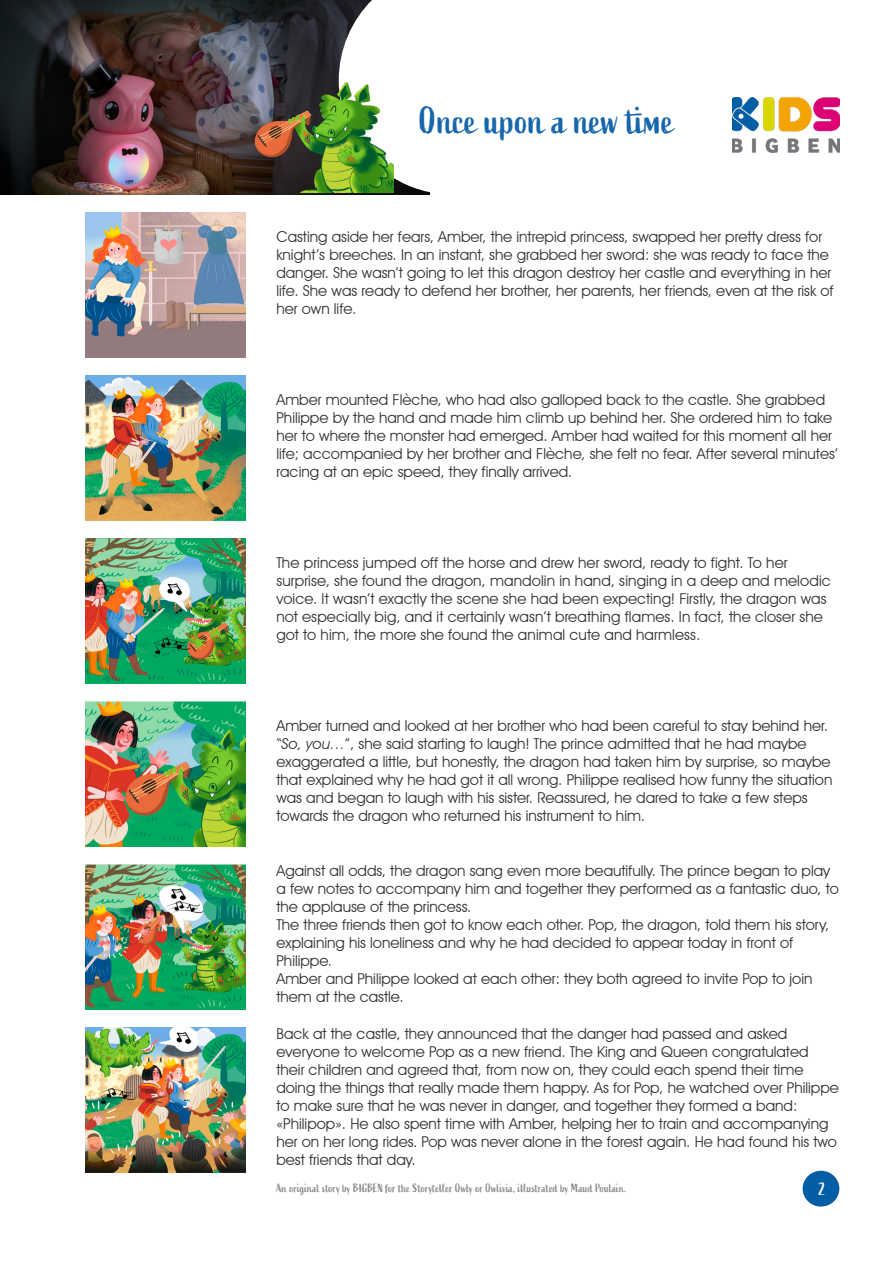
<style>
.page{position:relative;width:893px;height:1263px;background:#fff}
.page>*{position:absolute;margin:0;border:0;box-sizing:border-box;transform-origin:0 0}
.t1{font:37.5px "Active";color:#1666ab}
.t2{font:18px "Active";color:#fff}
.t3{font:15px/18px "Avant Garde IT Cby BT";color:#323232}
.t4{font:12px "Active";color:#8c8c8c}
.s1{font-style:italic}
</style>
<div class="page">
<img style="left:85px;top:213px;width:160px;height:145px">
<img style="left:85px;top:376px;width:160px;height:145px">
<img style="left:85px;top:539px;width:160px;height:145px">
<img style="left:85px;top:702px;width:160px;height:145px">
<img style="left:85px;top:865px;width:160px;height:145px">
<img style="left:85px;top:1028px;width:160px;height:145px">
<img style="left:0;top:0;width:339px;height:195px">
<svg style="left:339px;top:0;width:91px;height:195px"></svg>
<img style="left:732px;top:97px;width:107px;height:56px">
<img style="left:247px;top:70px;width:146px;height:122px">
<div style="left:803px;top:1171px;width:36px;height:35px;background:#035ea5;border-radius:50%"></div>
<p class="t1" style="left:420px;top:99px;width:256px">Once upon a new time</p>
<p class="t3" style="left:276px;top:228px;width:559px">Casting aside her fears, Amber, the intrepid princess, swapped her pretty dress for knight’s breeches. In an instant, she grabbed her sword: she was ready to face the danger. She wasn’t going to let this dragon destroy her castle and everything in her life. She was ready to defend her brother, her parents, her friends, even at the risk of her own life.</p>
<p class="t3" style="left:276px;top:391px;width:563px">Amber mounted Flèche, who had also galloped back to the castle. She grabbed Philippe by the hand and made him climb up behind her. She ordered him to take her to where the monster had emerged. Amber had waited for this moment all her life; accompanied by her brother and Flèche, she felt no fear. After several minutes’ racing at an epic speed, they finally arrived.</p>
<p class="t3" style="left:276px;top:554px;width:556px">The princess jumped off the horse and drew her sword, ready to fight. To her surprise, she found the dragon, mandolin in hand, singing in a deep and melodic voice. It wasn’t exactly the scene she had been expecting! Firstly, the dragon was not especially big, and it certainly wasn’t breathing flames. In fact, the closer she got to him, the more she found the animal cute and harmless.</p>
<p class="t3" style="left:276px;top:717px;width:557px">Amber turned and looked at her brother who had been careful to stay behind her. “<span class="s1">So, you…</span>”, she said starting to laugh! The prince admitted that he had maybe exaggerated a little, but honestly, the dragon had taken him by surprise, so maybe that explained why he had got it all wrong. Philippe realised how funny the situation was and began to laugh with his sister. Reassured, he dared to take a few steps towards the dragon who returned his instrument to him.</p>
<p class="t3" style="left:276px;top:862px;width:564px">Against all odds, the dragon sang even more beautifully. The prince began to play a few notes to accompany him and together they performed as a fantastic duo, to the applause of the princess.</p>
<p class="t3" style="left:276px;top:916px;width:554px">The three friends then got to know each other. Pop, the dragon, told them his story, explaining his loneliness and why he had decided to appear today in front of<br>Philippe.</p>
<p class="t3" style="left:276px;top:970px;width:537px">Amber and Philippe looked at each other: they both agreed to invite Pop to join them at the castle.</p>
<p class="t3" style="left:276px;top:1025px;width:564px">Back at the castle, they announced that the danger had passed and asked everyone to welcome Pop as a new friend. The King and Queen congratulated their children and agreed that, from now on, they could each spend their time doing the things that really made them happy. As for Pop, he watched over Philippe to make sure that he was never in danger, and together they formed a band: «Philipop». He also spent time with Amber, helping her to train and accompanying her on her long rides. Pop was never alone in the forest again. He had found his two best friends that day.</p>
<p class="t4" style="left:276px;top:1182px;width:352px">An original story by BIGBEN for the Storyteller Owly or Owlivia, illustrated by Maud Poulain.</p>
<p class="t2" style="left:819px;top:1179px;width:8px">2</p>
</div>
